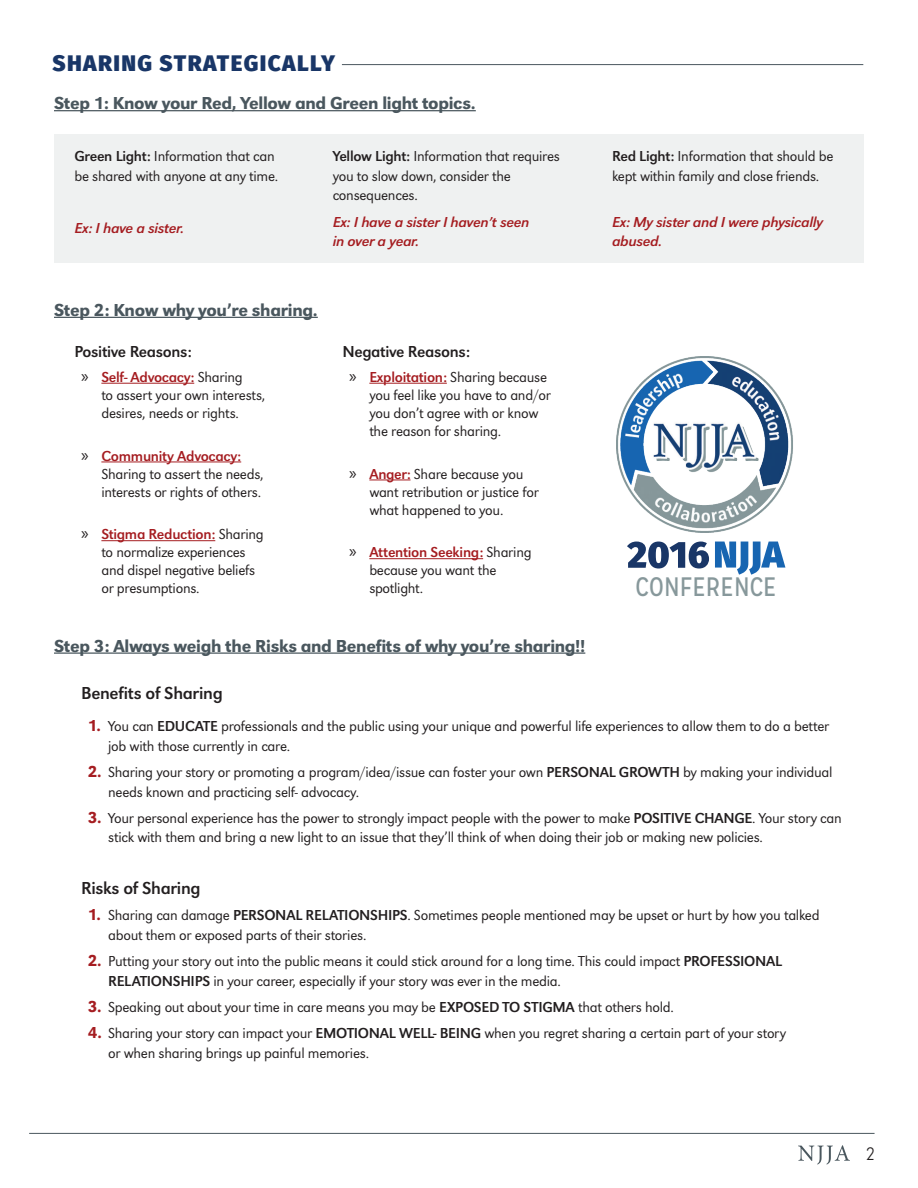
<style>
.page{position:relative;width:918px;height:1188px;background:#fff}
.page>*{position:absolute;margin:0;border:0;box-sizing:border-box;transform-origin:0 0}
.t1{font:26.7px "Mission Gothic";color:#87989b}
.t2{font:800 22.5px "Fira Sans";letter-spacing:.06em;color:#193667}
.t3{font:500 18px "URW Grotesk";letter-spacing:-.02em;color:#4a575e}
.t4{font:18px "URW Grotesk";letter-spacing:-.02em;color:#231f20}
.t5{font:300 18px "Mission Gothic";color:#231f20}
.t6{font:16.5px "URW Grotesk";letter-spacing:-.02em;color:#231f20}
.t7{font:300 15px/18px "URW Grotesk";letter-spacing:-.02em;color:#231f20}
.t8{font:italic 15px/19.5px "URW Grotesk";letter-spacing:-.02em;color:#a51d21}
.s1{font-weight:400}
.s2{font-family:"Myriad Pro";font-weight:400;font-size:18px}
.s3{font-weight:400;color:#a51d21}
.s4{font-weight:500;font-size:16.5px;color:#a51d21}
</style>
<div class="page">
<svg style="left:798px;top:1145px;width:52px;height:20px"></svg>
<hr style="left:29px;top:1133px;width:846px;height:1px;background:#4a575e">
<div style="left:54px;top:134px;width:810px;height:128px;background:#eff1f1"></div>
<hr style="left:342px;top:64px;width:521px;height:1px;background:#4a575e">
<hr style="left:101px;top:383px;width:93px;height:1px;background:#a51d21">
<hr style="left:101px;top:462px;width:140px;height:1px;background:#a51d21">
<hr style="left:101px;top:540px;width:114px;height:1px;background:#a51d21">
<hr style="left:369px;top:383px;width:78px;height:1px;background:#a51d21">
<hr style="left:369px;top:480px;width:42px;height:1px;background:#a51d21">
<hr style="left:369px;top:558px;width:114px;height:1px;background:#a51d21">
<hr style="left:54px;top:110px;width:422px;height:1px;background:#4a575e">
<hr style="left:54px;top:317px;width:264px;height:1px;background:#4a575e">
<hr style="left:54px;top:652px;width:531px;height:2px;background:#4a575e">
<img style="left:616px;top:356px;width:177px;height:177px">
<svg style="left:715px;top:542px;width:70px;height:33px"></svg>
<svg style="left:627px;top:542px;width:82px;height:27px"></svg>
<h2 class="t2" style="left:53px;top:47px;width:284px">SHARING STRATEGICALLY</h2>
<p class="t3" style="left:54px;top:93px;width:423px">Step 1: Know your Red, Yellow and Green light topics.</p>
<p class="t7" style="left:74px;top:147px;width:205px;line-height:19.5px"><span class="s1">Green Light:</span> Information that can be shared with anyone at any time.</p>
<p class="t8" style="left:74px;top:219px;width:111px">Ex: I have a sister.</p>
<p class="t7" style="left:333px;top:147px;width:229px;line-height:19.5px"><span class="s1">Yellow Light:</span> Information that requires you to slow down, consider the consequences.</p>
<p class="t8" style="left:333px;top:212px;width:198px">Ex: I have a sister I haven’t seen in over a year.</p>
<p class="t3" style="left:54px;top:299px;width:265px">Step 2: Know why you’re sharing.</p>
<p class="t6" style="left:74px;top:342px;width:119px">Positive Reasons:</p>
<p class="t7" style="left:101px;top:368px;width:165px;text-indent:-20px"><span class="s2">»</span> <span class="s3">Self-‐Advocacy:</span> Sharing<br>to assert your own interests, desires, needs or rights.</p>
<p class="t7" style="left:101px;top:447px;width:164px;text-indent:-20px"><span class="s2">»</span> <span class="s3">Community Advocacy:<br></span>Sharing to assert the needs, interests or rights of others.</p>
<p class="t7" style="left:101px;top:526px;width:164px;text-indent:-20px"><span class="s2">»</span> <span class="s3">Stigma Reduction:</span> Sharing to normalize experiences and dispel negative beliefs or presumptions.</p>
<p class="t6" style="left:342px;top:342px;width:129px">Negative Reasons:</p>
<p class="t7" style="left:369px;top:368px;width:183px;text-indent:-20px"><span class="s2">»</span> <span class="s3">Exploitation:</span> Sharing because you feel like you have to and/or you don’t agree with or know the reason for sharing.</p>
<p class="t7" style="left:369px;top:465px;width:171px;text-indent:-20px"><span class="s2">»</span> <span class="s3">Anger:</span> Share because you want retribution or justice for what happened to you.</p>
<p class="t7" style="left:369px;top:544px;width:164px;text-indent:-20px"><span class="s2">»</span> <span class="s3">Attention Seeking:</span> Sharing because you want the spotlight.</p>
<p class="t3" style="left:54px;top:635px;width:533px">Step 3: Always weigh the Risks and Benefits of why you’re sharing!!</p>
<p class="t7" style="left:612px;top:147px;width:223px;line-height:19.5px"><span class="s1">Red Light:</span> Information that should be kept within family and close friends.</p>
<p class="t8" style="left:612px;top:212px;width:212px">Ex: My sister and I were physically abused.</p>
<h1 class="t1" style="left:636px;top:571px;width:143px">CONFERENCE</h1>
<p class="t4" style="left:81px;top:683px;width:143px">Benefits of Sharing</p>
<p class="t7" style="left:108px;top:717px;width:723px;line-height:19.5px;text-indent:-20px"><span class="s4">1.</span> You can <span class="s1">EDUCATE</span> professionals and the public using your unique and powerful life experiences to allow them to do a better job with those currently in care.</p>
<p class="t7" style="left:108px;top:762px;width:726px;line-height:19.5px;text-indent:-20px"><span class="s4">2.</span> Sharing your story or promoting a program/idea/issue can foster your own <span class="s1">PERSONAL GROWTH</span> by making your individual needs known and practicing self-‐advocacy.</p>
<p class="t7" style="left:108px;top:808px;width:735px;line-height:19.5px;text-indent:-20px"><span class="s4">3.</span> Your personal experience has the power to strongly impact people with the power to make <span class="s1">POSITIVE CHANGE</span>. Your story can stick with them and bring a new light to an issue that they’ll think of when doing their job or making new policies.</p>
<p class="t4" style="left:81px;top:878px;width:121px">Risks of Sharing</p>
<p class="t7" style="left:108px;top:906px;width:713px;line-height:19.5px;text-indent:-20px"><span class="s4">1.</span> Sharing can damage <span class="s1">PERSONAL RELATIONSHIPS</span>. Sometimes people mentioned may be upset or hurt by how you talked about them or exposed parts of their stories.</p>
<p class="t7" style="left:108px;top:951px;width:676px;line-height:19.5px;text-indent:-20px"><span class="s4">2.</span> Putting your story out into the public means it could stick around for a long time. This could impact <span class="s1">PROFESSIONAL<br>RELATIONSHIPS</span> in your career, especially if your story was ever in the media.</p>
<p class="t7" style="left:88px;top:998px;width:588px"><span class="s4">3.</span> Speaking out about your time in care means you may be <span class="s1">EXPOSED TO STIGMA</span> that others hold.</p>
<p class="t7" style="left:108px;top:1023px;width:680px;line-height:19.5px;text-indent:-20px"><span class="s4">4.</span> Sharing your story can impact your <span class="s1">EMOTIONAL WELL-‐BEING</span> when you regret sharing a certain part of your story or when sharing brings up painful memories.</p>
<p class="t5" style="left:866px;top:1144px;width:10px">2</p>
</div>
